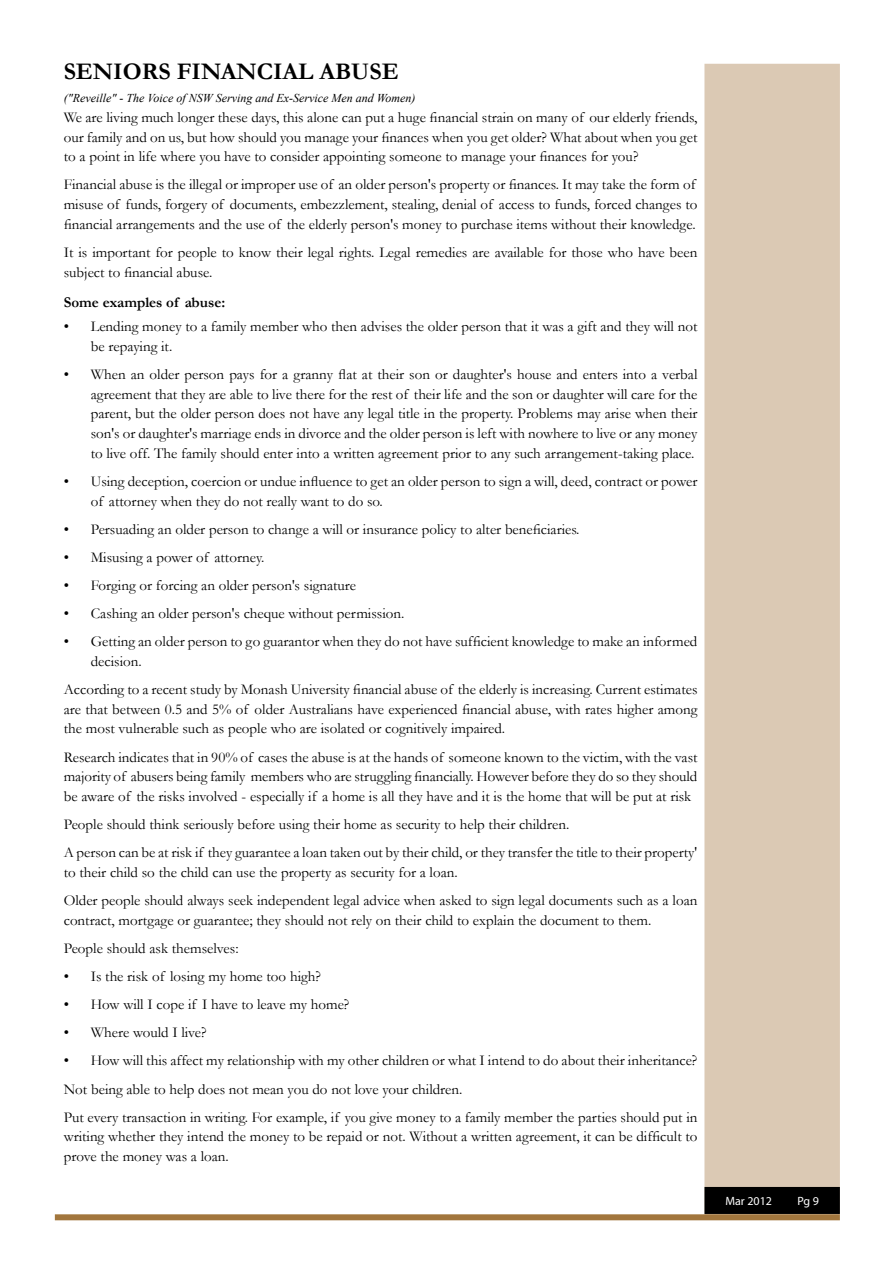
<style>
.page{position:relative;width:893px;height:1263px;background:#fff}
.page>*{position:absolute;margin:0;border:0;box-sizing:border-box;transform-origin:0 0}
.t1{font:700 24px "Garamond";color:#000}
.t2{font:15px/19.6px "Garamond";color:#000}
.t3{font:700 15px "Garamond";color:#000}
.t4{font:italic 12px "Times New Roman";color:#000}
.t5{font:12px "Myriad Pro";color:#fff}
</style>
<div class="page">
<div style="left:704px;top:64px;width:136px;height:1151px;background:#dbc9b4;border:2px solid #dbc9b4"></div>
<div style="left:55px;top:1214px;width:785px;height:6px;background:#a2763d"></div>
<div style="left:705px;top:1188px;width:134px;height:25px;background:#000"></div>
<div style="left:704px;top:1187px;width:136px;height:27px;border:2px solid #000"></div>
<h1 class="t1" style="left:64px;top:58px;width:17px">SENIORS</h1>
<h1 class="t1" style="left:177px;top:58px;width:31px">FINANCIAL</h1>
<h1 class="t1" style="left:320px;top:58px;width:17px">ABUSE</h1>
<p class="t4" style="left:64px;top:90px;width:353px">("Reveille" - The Voice of NSW Serving and Ex-Service Men and Women)</p>
<p class="t2" style="left:64px;top:107px;width:635px;text-align:justify">We are living much longer these days, this alone can put a huge financial strain on many of our elderly friends, our family and on us, but how should you manage your finances when you get older? What about when you get to a point in life where you have to consider appointing someone to manage your finances for you?</p>
<p class="t2" style="left:64px;top:175px;width:635px">Financial abuse is the illegal or improper use of an older person's property or finances. It may take the form of misuse of funds, forgery of documents, embezzlement, stealing, denial of access to funds, forced changes to financial arrangements and the use of the elderly person's money to purchase items without their knowledge.</p>
<p class="t2" style="left:64px;top:242px;width:635px">It is important for people to know their legal rights. Legal remedies are available for those who have been subject to financial abuse.</p>
<p class="t3" style="left:64px;top:294px;width:163px">Some examples of abuse:</p>
<p class="t2" style="left:91px;top:317px;width:608px;text-indent:-27px">• Lending money to a family member who then advises the older person that it was a gift and they will not be repaying it.</p>
<p class="t2" style="left:91px;top:364px;width:608px;text-align:justify;text-indent:-27px">• When an older person pays for a granny flat at their son or daughter's house and enters into a verbal agreement that they are able to live there for the rest of their life and the son or daughter will care for the parent, but the older person does not have any legal title in the property. Problems may arise when their son's or daughter's marriage ends in divorce and the older person is left with nowhere to live or any money to live off. The family should enter into a written agreement prior to any such arrangement-taking place.</p>
<p class="t2" style="left:91px;top:471px;width:608px;text-indent:-27px">• Using deception, coercion or undue influence to get an older person to sign a will, deed, contract or power of attorney when they do not really want to do so.</p>
<p class="t2" style="left:64px;top:519px;width:517px">• Persuading an older person to change a will or insurance policy to alter beneficiaries.</p>
<p class="t2" style="left:64px;top:547px;width:202px">• Misusing a power of attorney.</p>
<p class="t2" style="left:64px;top:575px;width:294px">• Forging or forcing an older person's signature</p>
<p class="t2" style="left:64px;top:603px;width:342px">• Cashing an older person's cheque without permission.</p>
<p class="t2" style="left:91px;top:632px;width:608px;text-indent:-27px">• Getting an older person to go guarantor when they do not have sufficient knowledge to make an informed decision.</p>
<p class="t2" style="left:64px;top:679px;width:635px;text-align:justify">According to a recent study by Monash University financial abuse of the elderly is increasing. Current estimates are that between 0.5 and 5% of older Australians have experienced financial abuse, with rates higher among the most vulnerable such as people who are isolated or cognitively impaired.</p>
<p class="t2" style="left:64px;top:747px;width:635px;text-align:justify">Research indicates that in 90% of cases the abuse is at the hands of someone known to the victim, with the vast majority of abusers being family members who are struggling financially. However before they do so they should be aware of the risks involved - especially if a home is all they have and it is the home that will be put at risk</p>
<p class="t2" style="left:64px;top:810px;width:635px;line-height:28.2px">People should think seriously before using their home as security to help their children.<br>A person can be at risk if they guarantee a loan taken out by their child, or they transfer the title to their property'</p>
<p class="t2" style="left:64px;top:858px;width:635px;line-height:28.2px">to their child so the child can use the property as security for a loan.<br>Older people should always seek independent legal advice when asked to sign legal documents such as a loan</p>
<p class="t2" style="left:64px;top:906px;width:589px;line-height:28.2px">contract, mortgage or guarantee; they should not rely on their child to explain the document to them.<br>People should ask themselves:</p>
<p class="t2" style="left:64px;top:966px;width:259px">• Is the risk of losing my home too high?</p>
<p class="t2" style="left:64px;top:994px;width:287px">• How will I cope if I have to leave my home?</p>
<p class="t2" style="left:64px;top:1022px;width:144px">• Where would I live?</p>
<p class="t2" style="left:64px;top:1046px;width:635px;line-height:28.2px">• How will this affect my relationship with my other children or what I intend to do about their inheritance?<br>Not being able to help does not mean you do not love your children.<br>Put every transaction in writing. For example, if you give money to a family member the parties should put in</p>
<p class="t2" style="left:64px;top:1127px;width:635px">writing whether they intend the money to be repaid or not. Without a written agreement, it can be difficult to prove the money was a loan.</p>
<p class="t5" style="left:725px;top:1193px;width:48px">Mar 2012</p>
<p class="t5" style="left:797px;top:1193px;width:23px">Pg 9</p>
</div>
